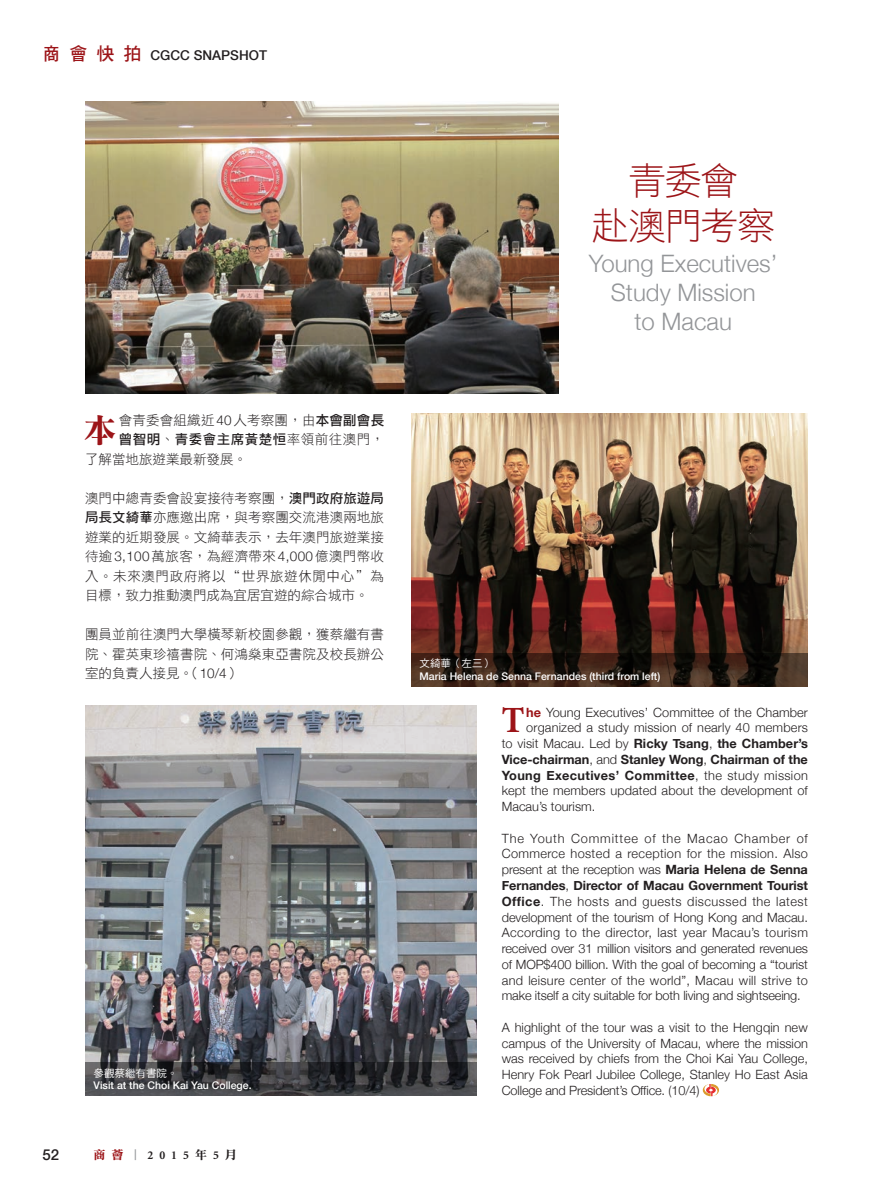
<style>
.page{position:relative;width:893px;height:1191px;background:#fff}
.page>*{position:absolute;margin:0;border:0;box-sizing:border-box;transform-origin:0 0}
.t1{font:37.5px/45px "DF Hei Std W3";letter-spacing:-.035em;color:#9c1418;text-align:center}
.t2{font:700 37.05px "Minion";color:#9c1418}
.t3{font:33px "DF Li Song Std W7";color:#9c1418}
.t4{font:300 24px/28.8px "Helvetica Neue";color:#939598;text-align:center}
.t5{font:500 15px "Helvetica Neue";color:#231f20}
.t6{font:13.5px/19.5px "DF Hei Std W3";letter-spacing:.005em;color:#231f20;text-align:justify}
.t7{font:500 13.5px "Helvetica Neue";color:#231f20}
.t8{font:300 12.75px/15.8px "Helvetica Neue";letter-spacing:.005em;color:#231f20;text-align:justify}
.t9{font:700 12.75px "Helvetica Neue";letter-spacing:.005em;color:#231f20}
.t10{font:700 12.75px "Helvetica Neue";letter-spacing:.03em;color:#231f20}
.t11{font:700 12px "Minion";color:#231f20}
.t12{font:500 10.5px "Helvetica Neue";color:#fff}
.t13{font:10.5px "DF Hei Std W5";color:#fff}
.s1{font-family:"DF Hei Std W7";font-weight:400;font-size:18px;color:#9c1418}
.s2{font-family:"Helvetica Neue";font-weight:300}
.s3{font-family:"Li Hei Pro"}
.s4{font-family:"DF Hei Std W7"}
.s5{font-family:"DF Li Song Std W7";font-weight:400;color:#9c1418}
.s6{font-family:"DF Li Song Std W7";font-weight:400;color:#939598}
.s7{font-family:"DF Li Song Std W7";font-weight:400}
.s8{font-weight:700;color:#9c1418}
.s9{font-weight:300}
.s10{font-weight:700}
</style>
<div class="page">
<svg style="left:703px;top:1084px;width:16px;height:12px"></svg>
<img style="left:85px;top:101px;width:473px;height:293px">
<img style="left:411px;top:413px;width:397px;height:240px">
<img style="left:85px;top:706px;width:391px;height:356px">
<svg style="left:85px;top:1062px;width:391px;height:34px;background:#38383c"></svg>
<svg style="left:411px;top:653px;width:397px;height:33px;background:#312016"></svg>
<p class="t7" style="left:43px;top:44px;width:226px"><span class="s1">商會快拍</span> CGCC SNAPSHOT</p>
<h3 class="t3" style="left:84px;top:412px;width:34px">本</h3>
<p class="t6" style="left:119px;top:410px;width:267px">會青委會組織近<span class="s2">40</span>人考察團，由<span class="s3">本會副會長</span></p>
<p class="t6" style="left:119px;top:429px;width:267px"><span class="s3">曾智明</span>、<span class="s4">青委會主席黃楚恒</span>率領前往澳門，</p>
<p class="t6" style="left:85px;top:449px;width:163px">了解當地旅遊業最新發展。</p>
<p class="t6" style="left:85px;top:488px;width:301px">澳門中總青委會設宴接待考察團，<span class="s4">澳門政府旅遊局局長文綺華</span>亦應邀出席，與考察團交流港澳兩地旅遊業的近期發展。文綺華表示，去年澳門旅遊業接待逾<span class="s2">3,100</span>萬旅客，為經濟帶來<span class="s2">4,000</span>億澳門幣收入。未來澳門政府將以“世界旅遊休閒中心”為目標，致力推動澳門成為宜居宜遊的綜合城市。</p>
<p class="t6" style="left:85px;top:624px;width:300px">團員並前往澳門大學橫琴新校園參觀，獲蔡繼有書院、霍英東珍禧書院、何鴻燊東亞書院及校長辦公室的負責人接見。（<span class="s2">10/4</span>）</p>
<p class="t13" style="left:94px;top:1067px;width:85px">參觀蔡繼有書院。</p>
<p class="t12" style="left:94px;top:1077px;width:160px">Visit at the Choi Kai Yau College.</p>
<p class="t5" style="left:43px;top:1142px;width:18px">52</p>
<p class="t11" style="left:94px;top:1148px;width:145px"><span class="s5">商薈</span><span class="s6">︱</span>2015<span class="s7">年</span>5<span class="s7">月</span></p>
<h1 class="t1" style="left:591px;top:157px;width:185px">青委會<br>赴澳門考察</h1>
<h3 class="t4" style="left:589px;top:248px;width:190px">Young Executives’<br>Study Mission<br>to Macau</h3>
<p class="t13" style="left:420px;top:657px;width:75px">文綺華（左三）</p>
<p class="t12" style="left:420px;top:667px;width:242px">Maria Helena de Senna Fernandes (third from left)</p>
<h2 class="t2" style="left:502px;top:701px;width:24px">T</h2>
<p class="t8" style="left:526px;top:703px;width:283px"><span class="s8">he</span> Young Executives’ Committee of the Chamber</p>
<p class="t8" style="left:526px;top:719px;width:283px">organized a study mission of nearly 40 members</p>
<p class="t9" style="left:502px;top:733px;width:308px"><span class="s9">to visit Macau. Led by</span> Ricky Tsang<span class="s9">,</span> the Chamber’s</p>
<p class="t9" style="left:502px;top:749px;width:308px">Vice-chairman<span class="s9">, and</span> Stanley Wong<span class="s9">,</span> Chairman of the</p>
<p class="t10" style="left:502px;top:765px;width:308px">Young Executives’ Committee<span class="s9">, the study mission</span></p>
<p class="t8" style="left:502px;top:782px;width:308px">kept the members updated about the development of</p>
<p class="t8" style="left:502px;top:798px;width:95px">Macau’s tourism.</p>
<p class="t8" style="left:502px;top:829px;width:308px">The Youth Committee of the Macao Chamber of Commerce hosted a reception for the mission. Also present at the reception was <span class="s10">Maria Helena de Senna Fernandes</span>, <span class="s10">Director of Macau Government Tourist Office</span>. The hosts and guests discussed the latest development of the tourism of Hong Kong and Macau.<br>According to the director, last year Macau’s tourism received over 31 million visitors and generated revenues of MOP$400 billion. With the goal of becoming a “tourist and leisure center of the world”, Macau will strive to make itself a city suitable for both living and sightseeing.</p>
<p class="t8" style="left:502px;top:1018px;width:308px">A highlight of the tour was a visit to the Hengqin new campus of the University of Macau, where the mission was received by chiefs from the Choi Kai Yau College, Henry Fok Pearl Jubilee College, Stanley Ho East Asia College and President’s Office. (10/4)</p>
</div>
